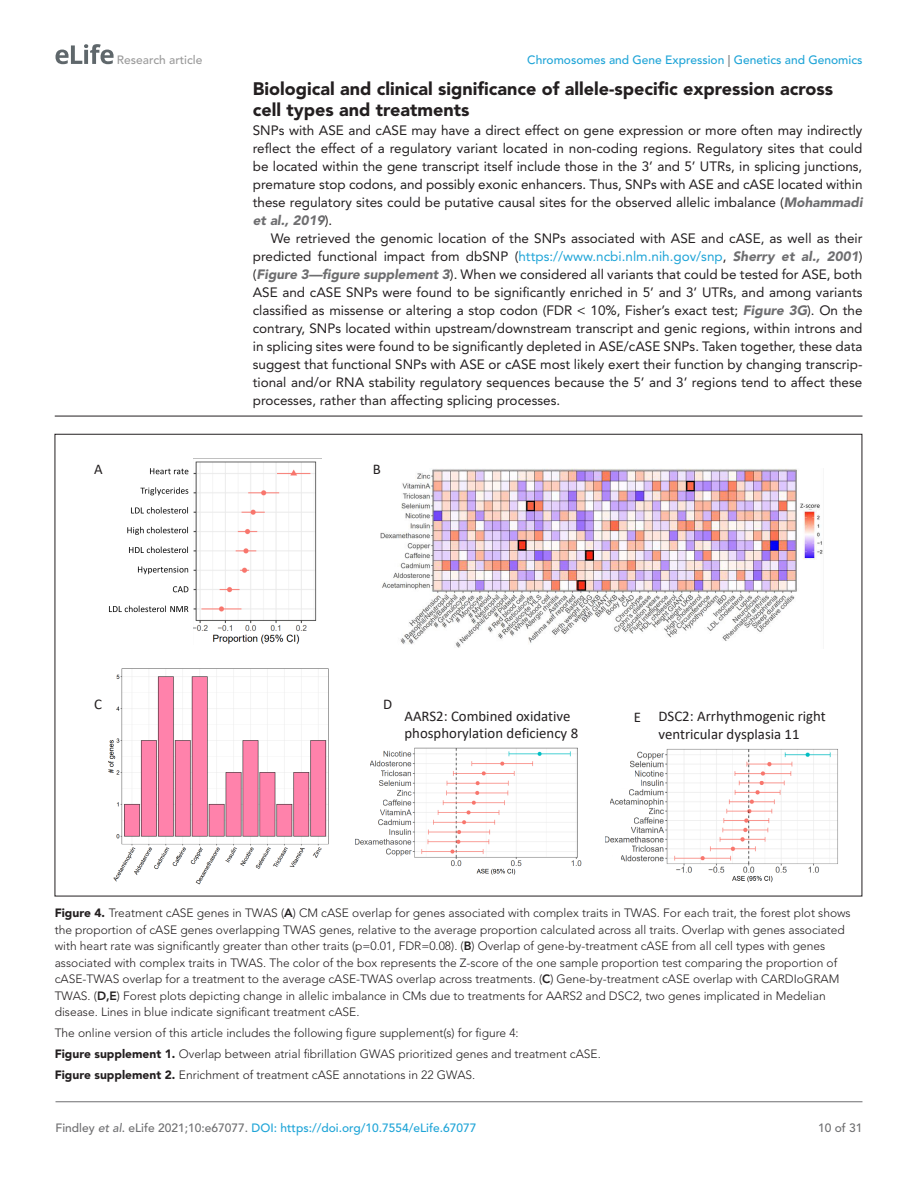
<style>
.page{position:relative;width:918px;height:1188px;background:#fff}
.page>*{position:absolute;margin:0;border:0;box-sizing:border-box;transform-origin:0 0}
.t1{font:900 18px/21px "Avenir LT Std";color:#231f20}
.t2{font:14.85px/17.9px "Calibri";color:#231f20}
.t3{font:13.5px/18px "Avenir LT Std";color:#231f20;text-align:justify}
.t4{font:300 12px/16.5px "Avenir LT Std";color:#231f20}
.t5{font:500 12px "Avenir LT Std";color:#1ea4d7}
.t6{font:500 12px "Avenir LT Std";color:#9a9a9a}
.t7{font:500 12px "Avenir LT Std";color:#6e6e70}
.s1{color:#6e6e70}
.s2{font-weight:900;font-style:italic;color:#6e6e70}
.s3{color:#1ea4d7}
.s4{font-weight:900}
.s5{font-weight:800}
.s6{font-style:italic;color:#6e6e70}
</style>
<div class="page">
<svg style="left:56px;top:44px;width:58px;height:20px"></svg>
<hr style="left:56px;top:1101px;width:806px;height:1px;background:#6e6e70">
<hr style="left:55px;top:416px;width:807px;height:1px;background:#231f20">
<img style="left:380px;top:469px;width:443px;height:179px">
<img style="left:355px;top:747px;width:227px;height:128px">
<img style="left:605px;top:748px;width:233px;height:134px">
<div style="left:376px;top:750px;width:7px;height:8px;background:#fff"></div>
<div style="left:362px;top:760px;width:7px;height:8px;background:#fff"></div>
<div style="left:373px;top:770px;width:7px;height:7px;background:#fff"></div>
<div style="left:371px;top:780px;width:8px;height:7px;background:#fff"></div>
<div style="left:389px;top:790px;width:8px;height:7px;background:#fff"></div>
<div style="left:375px;top:799px;width:7px;height:8px;background:#fff"></div>
<div style="left:373px;top:809px;width:7px;height:7px;background:#fff"></div>
<div style="left:370px;top:819px;width:8px;height:7px;background:#fff"></div>
<div style="left:381px;top:828px;width:8px;height:8px;background:#fff"></div>
<div style="left:378px;top:848px;width:7px;height:7px;background:#fff"></div>
<div style="left:630px;top:751px;width:7px;height:8px;background:#fff"></div>
<div style="left:623px;top:760px;width:7px;height:8px;background:#fff"></div>
<div style="left:627px;top:770px;width:7px;height:8px;background:#fff"></div>
<div style="left:633px;top:779px;width:7px;height:8px;background:#fff"></div>
<div style="left:622px;top:789px;width:7px;height:8px;background:#fff"></div>
<div style="left:602px;top:798px;width:8px;height:8px;background:#fff"></div>
<div style="left:641px;top:807px;width:8px;height:8px;background:#fff"></div>
<div style="left:626px;top:816px;width:8px;height:8px;background:#fff"></div>
<div style="left:624px;top:826px;width:7px;height:8px;background:#fff"></div>
<div style="left:624px;top:845px;width:8px;height:7px;background:#fff"></div>
<div style="left:613px;top:854px;width:7px;height:8px;background:#fff"></div>
<img style="left:108px;top:668px;width:220px;height:216px">
<img style="left:109px;top:458px;width:213px;height:186px">
<p class="t6" style="left:117px;top:53px;width:87px">Research article</p>
<p class="t5" style="left:527px;top:53px;width:337px">Chromosomes and Gene Expression <span class="s1">|</span> Genetics and Genomics</p>
<h1 class="t1" style="left:253px;top:78px;width:582px">Biological and clinical significance of allele-specific expression across cell types and treatments</h1>
<p class="t3" style="left:253px;top:122px;width:611px">SNPs with ASE and cASE may have a direct effect on gene expression or more often may indirectly reflect the effect of a regulatory variant located in non-coding regions. Regulatory sites that could be located within the gene transcript itself include those in the 3’ and 5’ UTRs, in splicing junctions, premature stop codons, and possibly exonic enhancers. Thus, SNPs with ASE and cASE located within these regulatory sites could be putative causal sites for the observed allelic imbalance (<span class="s2">Mohammadi et al., 2019</span>).</p>
<p class="t3" style="left:253px;top:230px;width:611px;text-indent:18px">We retrieved the genomic location of the SNPs associated with ASE and cASE, as well as their predicted functional impact from dbSNP (<span class="s3">https://www.ncbi.nlm.nih.gov/snp</span>, <span class="s2">Sherry et al., 2001</span>) (<span class="s2">Figure 3—figure supplement 3</span>). When we considered all variants that could be tested for ASE, both ASE and cASE SNPs were found to be significantly enriched in 5’ and 3’ UTRs, and among variants classified as missense or altering a stop codon (FDR &lt; 10%, Fisher’s exact test; <span class="s2">Figure 3G</span>). On the contrary, SNPs located within upstream/downstream transcript and genic regions, within introns and in splicing sites were found to be significantly depleted in ASE/cASE SNPs. Taken together, these data suggest that functional SNPs with ASE or cASE most likely exert their function by changing transcrip&shy;tional and/or RNA stability regulatory sequences because the 5’ and 3’ regions tend to affect these processes, rather than affecting splicing processes.</p>
<p class="t2" style="left:94px;top:460px;width:10px">A</p>
<p class="t2" style="left:373px;top:460px;width:10px">B</p>
<p class="t2" style="left:94px;top:694px;width:9px">C</p>
<p class="t2" style="left:383px;top:694px;width:11px">D</p>
<p class="t2" style="left:404px;top:706px;width:175px">AARS2: Combined oxidative phosphorylation deficiency 8</p>
<p class="t2" style="left:659px;top:707px;width:169px">DSC2: Arrhythmogenic right ventricular dysplasia 11</p>
<p class="t2" style="left:634px;top:708px;width:9px">E</p>
<p class="t4" style="left:55px;top:905px;width:797px"><span class="s4">Figure 4.</span> Treatment cASE genes in TWAS (<span class="s5">A</span>) CM cASE overlap for genes associated with complex traits in TWAS. For each trait, the forest plot shows the proportion of cASE genes overlapping TWAS genes, relative to the average proportion calculated across all traits. Overlap with genes associated with heart rate was significantly greater than other traits (p=0.01, FDR=0.08). (<span class="s5">B</span>) Overlap of gene-by-treatment cASE from all cell types with genes associated with complex traits in TWAS. The color of the box represents the Z-score of the one sample proportion test comparing the proportion of cASE-TWAS overlap for a treatment to the average cASE-TWAS overlap across treatments. (<span class="s5">C</span>) Gene-by-treatment cASE overlap with CARDIoGRAM TWAS. (<span class="s5">D,E</span>) Forest plots depicting change in allelic imbalance in CMs due to treatments for AARS2 and DSC2, two genes implicated in Medelian disease. Lines in blue indicate significant treatment cASE.</p>
<p class="t4" style="left:55px;top:1023px;width:548px;line-height:21px">The online version of this article includes the following figure supplement(s) for figure 4:<br><span class="s4">Figure supplement 1.</span> Overlap between atrial fibrillation GWAS prioritized genes and treatment cASE.<br><span class="s4">Figure supplement 2.</span> Enrichment of treatment cASE annotations in 22 GWAS.</p>
<p class="t5" style="left:56px;top:1121px;width:423px"><span class="s1">Findley</span> <span class="s6">et al</span><span class="s1">. eLife 2021;10:e67077.</span> DOI: https://doi.org/10.7554/eLife.67077</p>
<p class="t7" style="left:818px;top:1121px;width:46px">10 of 31</p>
</div>
